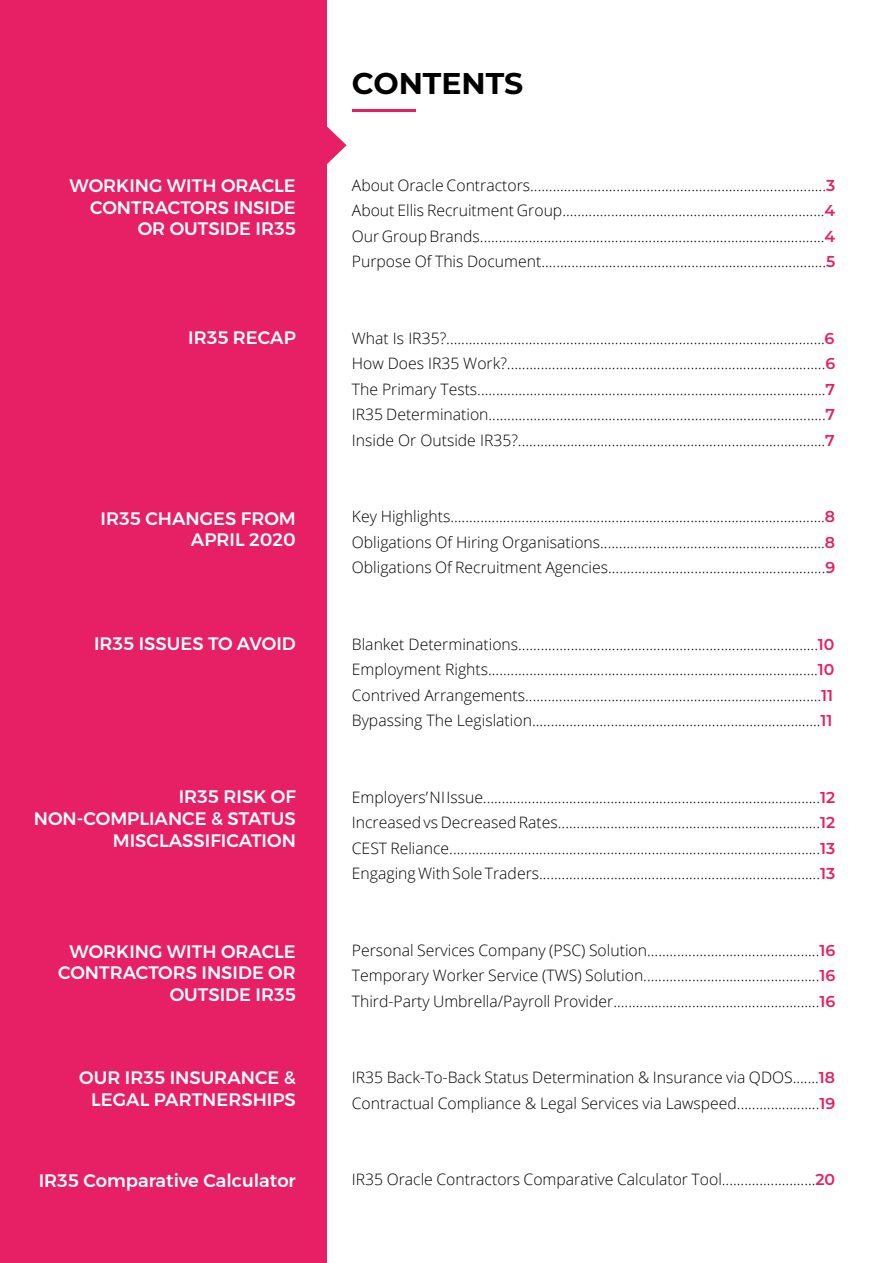
<style>
.page{position:relative;width:893px;height:1263px;background:#fff}
.page>*{position:absolute;margin:0;border:0;box-sizing:border-box;transform-origin:0 0}
.t1{font:700 30px "Montserrat";color:#000}
.t2{font:500 18px/21.6px "Montserrat";color:#fff;text-align:right}
.t3{font:300 15.75px/25.5px "Open Sans";color:#000;text-align:justify}
.s1{font-family:"Montserrat";font-weight:600;color:#e71f65}
</style>
<div class="page">
<div style="left:0;top:0;width:326px;height:1263px;background:#e71f65"></div>
<hr style="left:352px;top:110px;width:64px;height:2px;background:#e71f65">
<svg style="left:326px;top:125px;width:21px;height:41px"></svg>
<h1 class="t1" style="left:352px;top:61px;width:173px">CONTENTS</h1>
<p class="t2" style="left:70px;top:175px;width:228px">WORKING WITH ORACLE<br>CONTRACTORS INSIDE<br>OR OUTSIDE IR35</p>
<p class="t3" style="left:352px;top:172px;width:485px">About Oracle Contractors...............................................................................<span class="s1">3<br></span>About Ellis Recruitment Group......................................................................<span class="s1">4<br></span>Our Group Brands............................................................................................<span class="s1">4<br></span>Purpose Of This Document............................................................................<span class="s1">5</span></p>
<p class="t2" style="left:188px;top:327px;width:109px">IR35 RECAP</p>
<p class="t3" style="left:352px;top:325px;width:485px">What Is IR35?.....................................................................................................<span class="s1">6<br></span>How Does IR35 Work?.....................................................................................<span class="s1">6<br></span>The Primary Tests.............................................................................................<span class="s1">7<br></span>IR35 Determination..........................................................................................<span class="s1">7<br></span>Inside Or Outside IR35?..................................................................................<span class="s1">7</span></p>
<p class="t2" style="left:101px;top:507px;width:197px">IR35 CHANGES FROM<br>APRIL 2020</p>
<p class="t3" style="left:352px;top:503px;width:485px">Key Highlights....................................................................................................<span class="s1">8<br></span>Obligations Of Hiring Organisations............................................................<span class="s1">8<br></span>Obligations Of Recruitment Agencies..........................................................<span class="s1">9</span></p>
<p class="t2" style="left:94px;top:633px;width:203px">IR35 ISSUES TO AVOID</p>
<p class="t3" style="left:352px;top:631px;width:484px">Blanket Determinations................................................................................<span class="s1">10<br></span>Employment Rights........................................................................................<span class="s1">10<br></span>Contrived Arrangements...............................................................................<span class="s1">11<br></span>Bypassing The Legislation.............................................................................<span class="s1">11</span></p>
<p class="t2" style="left:34px;top:786px;width:264px">IR35 RISK OF<br>NON-COMPLIANCE &amp; STATUS<br>MISCLASSIFICATION</p>
<p class="t3" style="left:352px;top:784px;width:485px">Employers’ NI Issue..........................................................................................<span class="s1">12<br></span>Increased vs Decreased Rates......................................................................<span class="s1">12<br></span>CEST Reliance...................................................................................................<span class="s1">13<br></span>Engaging With Sole Traders...........................................................................<span class="s1">13</span></p>
<p class="t2" style="left:58px;top:940px;width:239px">WORKING WITH ORACLE<br>CONTRACTORS INSIDE OR<br>OUTSIDE IR35</p>
<p class="t3" style="left:352px;top:937px;width:485px">Personal Services Company (PSC) Solution..............................................<span class="s1">16<br></span>Temporary Worker Service (TWS) Solution...............................................<span class="s1">16<br></span>Third-Party Umbrella/Payroll Provider.......................................................<span class="s1">16</span></p>
<p class="t2" style="left:79px;top:1067px;width:218px">OUR IR35 INSURANCE &amp;<br>LEGAL PARTNERSHIPS</p>
<p class="t3" style="left:352px;top:1064px;width:485px">IR35 Back-To-Back Status Determination &amp; Insurance via QDOS.......<span class="s1">18<br></span>Contractual Compliance &amp; Legal Services via Lawspeed......................<span class="s1">19</span></p>
<p class="t2" style="left:39px;top:1170px;width:259px">IR35 Comparative Calculator</p>
<p class="t3" style="left:352px;top:1166px;width:485px">IR35 Oracle Contractors Comparative Calculator Tool.........................<span class="s1">20</span></p>
</div>
